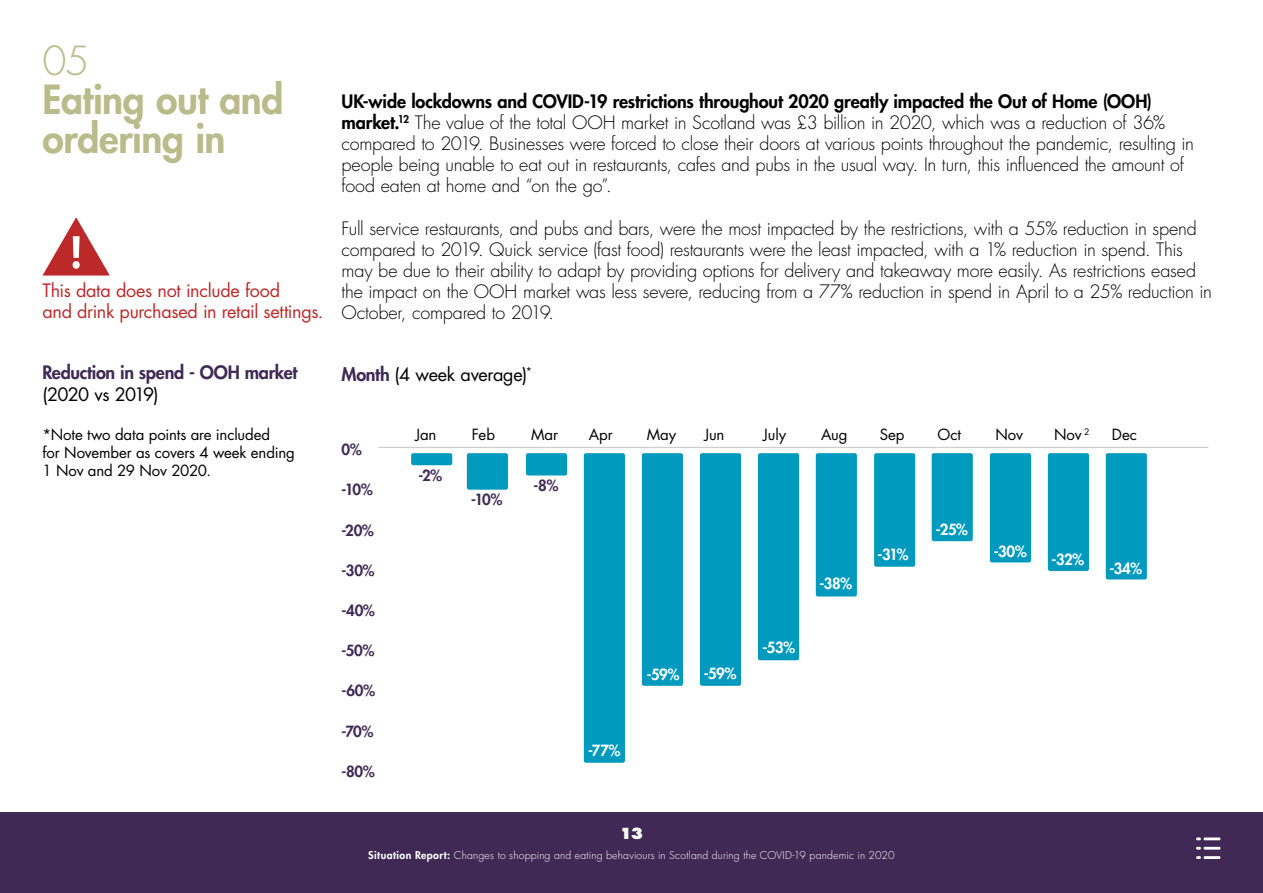
<style>
.page{position:relative;width:1263px;height:893px;background:#fff}
.page>*{position:absolute;margin:0;border:0;box-sizing:border-box;transform-origin:0 0}
.Section_Header{font:800 39px/39px "Futura Std";letter-spacing:-.01em;color:#b9bb8a}
.Section_Header-2{font:300 39px "Futura Std";color:#b9bb8a}
.Body{font:300 18px/21px "Futura Std";letter-spacing:-.015em;color:#000}
.Body-2{font:18px/21px "Futura Std";letter-spacing:-.015em;color:#bb2a29}
.t1{font:800 18px/21.6px "Futura Std";letter-spacing:-.015em;color:#402a55}
.t2{font:18px "Futura Std";letter-spacing:-.015em;color:#000}
.t3{font:15px/18px "Futura Std";letter-spacing:-.005em;color:#000}
.t4{font:800 15px "Futura Std";letter-spacing:-.015em;color:#402a55}
.t5{font:800 15px "Futura Std";letter-spacing:-.025em;color:#fff}
.t6{font:800 15px "Futura Std";color:#fff}
.t7{font:300 10.5px "Futura Std";letter-spacing:.015em;color:#fff}
.s1{font-weight:800}
.s2{font-weight:400;color:#000}
.s3{font-weight:800;color:#402a55}
</style>
<div class="page">
<div style="left:0;top:812px;width:1263px;height:81px;background:#402a55"></div>
<hr style="left:1204px;top:856px;width:16px;height:3px;background:#fff">
<hr style="left:1204px;top:847px;width:16px;height:3px;background:#fff">
<hr style="left:1204px;top:837px;width:16px;height:3px;background:#fff">
<svg style="left:1196px;top:856px;width:5px;height:3px"></svg>
<svg style="left:1196px;top:847px;width:5px;height:3px"></svg>
<svg style="left:1196px;top:837px;width:5px;height:3px"></svg>
<div style="left:1106px;top:453px;width:41px;height:126px;background:#009abe;border-radius:2px"></div>
<div style="left:1048px;top:453px;width:41px;height:118px;background:#009abe;border-radius:2px"></div>
<div style="left:990px;top:453px;width:41px;height:109px;background:#009abe;border-radius:2px"></div>
<div style="left:932px;top:453px;width:41px;height:88px;background:#009abe;border-radius:2px"></div>
<div style="left:874px;top:453px;width:41px;height:114px;background:#009abe;border-radius:2px"></div>
<div style="left:816px;top:453px;width:41px;height:143px;background:#009abe;border-radius:2px"></div>
<div style="left:758px;top:453px;width:41px;height:207px;background:#009abe;border-radius:2px"></div>
<div style="left:700px;top:453px;width:41px;height:233px;background:#009abe;border-radius:2px"></div>
<div style="left:642px;top:453px;width:41px;height:233px;background:#009abe;border-radius:2px"></div>
<div style="left:584px;top:453px;width:41px;height:310px;background:#009abe;border-radius:2px"></div>
<div style="left:526px;top:453px;width:41px;height:22px;background:#009abe;border-radius:2px"></div>
<div style="left:467px;top:453px;width:41px;height:37px;background:#009abe;border-radius:2px"></div>
<div style="left:411px;top:453px;width:41px;height:12px;background:#009abe;border-radius:2px"></div>
<hr style="left:378px;top:447px;width:830px;height:1px;background:#c6c6c6">
<svg style="left:43px;top:217px;width:67px;height:59px"></svg>
<p class="Section_Header-2" style="left:43px;top:37px;width:48px">05</p>
<p class="Section_Header" style="left:43px;top:80px;width:243px">Eating out and ordering in</p>
<p class="Body-2" style="left:43px;top:280px;width:282px">This data does not include food<br>and drink purchased in retail settings.</p>
<p class="Body" style="left:341px;top:92px;width:854px"><span class="s1">UK-wide lockdowns and COVID-19 restrictions throughout 2020 greatly impacted the Out of Home (OOH) market.</span><sup>12</sup> The value of the total OOH market in Scotland was £3 billion in 2020, which was a reduction of 36% compared to 2019. Businesses were forced to close their doors at various points throughout the pandemic, resulting in people being unable to eat out in restaurants, cafes and pubs in the usual way. In turn, this influenced the amount of food eaten at home and “on the go”.</p>
<p class="Body" style="left:341px;top:218px;width:872px">Full service restaurants, and pubs and bars, were the most impacted by the restrictions, with a 55% reduction in spend compared to 2019. Quick service (fast food) restaurants were the least impacted, with a 1% reduction in spend. This may be due to their ability to adapt by providing options for delivery and takeaway more easily. As restrictions eased the impact on the OOH market was less severe, reducing from a 77% reduction in spend in April to a 25% reduction in October, compared to 2019.</p>
<p class="t1" style="left:43px;top:361px;width:256px">Reduction in spend - OOH market <span class="s2">(2020 vs 2019)</span></p>
<p class="t3" style="left:43px;top:426px;width:254px">*Note two data points are included<br>for November as covers 4 week ending<br>1 Nov and 29 Nov 2020.</p>
<p class="t3" style="left:415px;top:426px;width:23px">Jan</p>
<p class="t3" style="left:472px;top:426px;width:25px">Feb</p>
<p class="t3" style="left:531px;top:426px;width:29px">Mar</p>
<p class="t3" style="left:589px;top:426px;width:26px">Apr</p>
<p class="t3" style="left:647px;top:426px;width:31px">May</p>
<p class="t3" style="left:704px;top:426px;width:22px">Jun</p>
<p class="t3" style="left:763px;top:426px;width:24px">July</p>
<p class="t3" style="left:821px;top:426px;width:28px">Aug</p>
<p class="t3" style="left:880px;top:426px;width:26px">Sep</p>
<p class="t3" style="left:937px;top:426px;width:25px">Oct</p>
<p class="t3" style="left:995px;top:426px;width:29px">Nov</p>
<p class="t3" style="left:1054px;top:426px;width:37px">Nov <sup>2</sup></p>
<p class="t3" style="left:1112px;top:426px;width:27px">Dec</p>
<p class="t4" style="left:534px;top:476px;width:26px">-8%</p>
<p class="t4" style="left:471px;top:490px;width:33px">-10%</p>
<p class="t2" style="left:341px;top:363px;width:192px"><span class="s3">Month</span> (4 week average)<sup>*</sup></p>
<p class="t4" style="left:341px;top:440px;width:22px">0%</p>
<p class="t4" style="left:341px;top:480px;width:33px">-10%</p>
<p class="t4" style="left:341px;top:521px;width:34px">-20%</p>
<p class="t4" style="left:341px;top:561px;width:34px">-30%</p>
<p class="t4" style="left:341px;top:601px;width:35px">-40%</p>
<p class="t4" style="left:341px;top:641px;width:34px">-50%</p>
<p class="t4" style="left:341px;top:681px;width:35px">-60%</p>
<p class="t4" style="left:341px;top:721px;width:33px">-70%</p>
<p class="t4" style="left:341px;top:762px;width:35px">-80%</p>
<p class="t4" style="left:418px;top:465px;width:25px">-2%</p>
<p class="t5" style="left:936px;top:520px;width:33px">-25%</p>
<p class="t5" style="left:994px;top:542px;width:34px">-30%</p>
<p class="t5" style="left:878px;top:545px;width:32px">-31%</p>
<p class="t5" style="left:1051px;top:550px;width:34px">-32%</p>
<p class="t5" style="left:1109px;top:559px;width:34px">-34%</p>
<p class="t5" style="left:819px;top:574px;width:34px">-38%</p>
<p class="t5" style="left:762px;top:638px;width:34px">-53%</p>
<p class="t5" style="left:647px;top:665px;width:34px">-59%</p>
<p class="t5" style="left:704px;top:664px;width:34px">-59%</p>
<p class="t5" style="left:588px;top:741px;width:34px">-77%</p>
<p class="t6" style="left:620px;top:824px;width:25px">13</p>
<p class="t7" style="left:368px;top:849px;width:528px"><span class="s1">Situation Report:</span> Changes to shopping and eating behaviours in Scotland during the COVID-19 pandemic in 2020</p>
</div>
